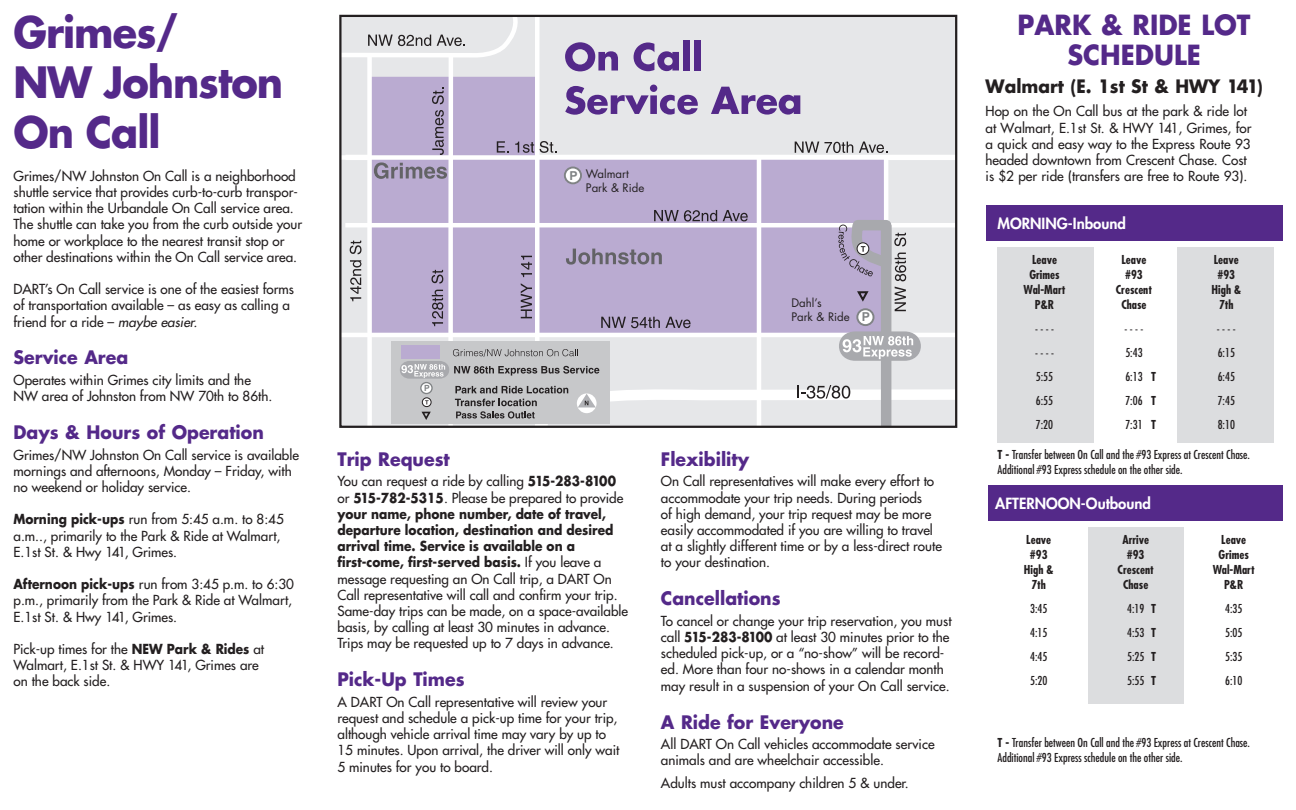
<style>
.page{position:relative;width:1296px;height:810px;background:#fff}
.page>*{position:absolute;margin:0;border:0;box-sizing:border-box;transform-origin:0 0}
.t1{font:700 42px/50.4px "Futura";letter-spacing:-.025em;color:#542989;scale:.95 1}
.t2{font:700 27px/30px "Futura";color:#542989;text-align:center;scale:.95 1}
.t3{font:700 18.15px "Futura";color:#542989;scale:.96 1}
.t4{font:700 18px "Futura";color:#231f20;scale:.95 1}
.t5{font:800 15px "Futura";color:#fff}
.t6{font:13.5px/16.2px "Futura";color:#231f20}
.t7{font:700 12.3px "Arial";color:#808385}
.t8{font:condensed 12px/24px "Futura";color:#231f20;text-align:justify}
.t9{font:700 condensed 12px/15px "Futura";color:#231f20;text-align:center}
.t10{font:11.4px/13.8px "Futura";color:#231f20}
.t11{font:700 8.55px "Arial";color:#808385}
.s1{font-style:italic}
.s2{font-weight:700}
</style>
<div class="page">
<div style="left:340px;top:16px;width:616px;height:411px;background:#e6e7e9"></div>
<svg style="left:763px;top:95px;width:121px;height:115px;fill:#baabd1"></svg>
<svg style="left:542px;top:54px;width:221px;height:156px"></svg>
<svg style="left:365px;top:18px;width:177px;height:407px"></svg>
<svg style="left:350px;top:260px;width:11px;height:41px"></svg>
<svg style="left:350px;top:241px;width:12px;height:13px"></svg>
<hr style="left:340px;top:333px;width:616px;height:4px;background:#fff">
<div style="left:340px;top:155px;width:616px;height:5px;background:#fff"></div>
<svg style="left:497px;top:141px;width:12px;height:12px"></svg>
<svg style="left:515px;top:142px;width:19px;height:11px"></svg>
<svg style="left:540px;top:141px;width:17px;height:12px"></svg>
<hr style="left:345px;top:223px;width:611px;height:4px;background:#fff">
<svg style="left:795px;top:142px;width:58px;height:11px"></svg>
<svg style="left:859px;top:142px;width:28px;height:11px"></svg>
<hr style="left:884px;top:157px;width:4px;height:68px;background:#fff">
<svg style="left:374px;top:162px;width:73px;height:17px"></svg>
<svg style="left:342px;top:18px;width:184px;height:42px"></svg>
<svg style="left:432px;top:110px;width:12px;height:45px"></svg>
<svg style="left:432px;top:87px;width:12px;height:17px"></svg>
<svg style="left:565px;top:42px;width:53px;height:29px"></svg>
<svg style="left:634px;top:42px;width:45px;height:29px"></svg>
<div style="left:683px;top:40px;width:7px;height:31px;background:#542989"></div>
<div style="left:694px;top:40px;width:7px;height:31px;background:#542989"></div>
<svg style="left:565px;top:85px;width:133px;height:30px"></svg>
<svg style="left:711px;top:87px;width:89px;height:28px"></svg>
<div style="left:391px;top:341px;width:219px;height:82px;background:#c7c8ca"></div>
<svg style="left:400px;top:210px;width:557px;height:218px"></svg>
<div style="left:857px;top:309px;width:17px;height:16px;background:#fff;border-radius:50%"></div>
<div style="left:856px;top:308px;width:18px;height:18px;border:2px solid #808385;border-radius:50%"></div>
<div style="left:565px;top:167px;width:16px;height:16px;background:#fff;border-radius:50%"></div>
<div style="left:564px;top:167px;width:18px;height:17px;border:2px solid #808385;border-radius:50%"></div>
<div style="left:421px;top:383px;width:11px;height:11px;background:#fff;border-radius:50%"></div>
<div style="left:420px;top:382px;width:13px;height:12px;border:1px solid #808385;border-radius:50%"></div>
<div style="left:986px;top:205px;width:297px;height:36px;background:#542989"></div>
<div style="left:988px;top:485px;width:295px;height:36px;background:#542989"></div>
<div style="left:998px;top:247px;width:96px;height:196px;background:#dcdddf"></div>
<div style="left:1089px;top:527px;width:95px;height:177px;background:#dcdddf"></div>
<div style="left:1177px;top:247px;width:96px;height:196px;background:#dcdddf"></div>
<h1 class="t1" style="left:14px;top:6px;width:285px">Grimes/<br>NW Johnston<br>On Call</h1>
<p class="t6" style="left:14px;top:168px;width:290px">Grimes/NW Johnston On Call is a neighborhood shuttle service that provides curb-to-curb transpor&shy;tation within the Urbandale On Call service area.<br>The shuttle can take you from the curb outside your home or workplace to the nearest transit stop or other destinations within the On Call service area.</p>
<p class="t6" style="left:14px;top:281px;width:282px">DART’s On Call service is one of the easiest forms of transportation available – as easy as calling a friend for a ride – <span class="s1">maybe easier.</span></p>
<h3 class="t3" style="left:14px;top:346px;width:121px">Service Area</h3>
<p class="t6" style="left:14px;top:372px;width:260px">Operates within Grimes city limits and the<br>NW area of Johnston from NW 70th to 86th.</p>
<h3 class="t3" style="left:14px;top:420px;width:262px">Days &amp; Hours of Operation</h3>
<p class="t6" style="left:14px;top:447px;width:287px">Grimes/NW Johnston On Call service is available mornings and afternoons, Monday – Friday, with no weekend or holiday service.</p>
<p class="t6" style="left:14px;top:511px;width:272px"><span class="s2">Morning pick-ups</span> run from 5:45 a.m. to 8:45 a.m.., primarily to the Park &amp; Ride at Walmart,<br>E.1st St. &amp; Hwy 141, Grimes.</p>
<p class="t6" style="left:14px;top:576px;width:282px"><span class="s2">Afternoon pick-ups</span> run from 3:45 p.m. to 6:30 p.m., primarily from the Park &amp; Ride at Walmart,<br>E.1st St. &amp; Hwy 141, Grimes.</p>
<p class="t6" style="left:14px;top:641px;width:252px">Pick-up times for the <span class="s2">NEW Park &amp; Rides</span> at<br>Walmart, E.1st St. &amp; HWY 141, Grimes are on the back side.</p>
<p class="t7" style="left:569px;top:167px;width:10px">P</p>
<p class="t10" style="left:586px;top:167px;width:60px">Walmart<br>Park &amp; Ride</p>
<p class="t11" style="left:424px;top:382px;width:7px">P</p>
<h3 class="t3" style="left:338px;top:447px;width:119px">Trip Request</h3>
<p class="t6" style="left:337px;top:473px;width:292px">You can request a ride by calling <span class="s2">515-283-8100 </span>or <span class="s2">515-782-5315</span>. Please be prepared to provide <span class="s2">your name, phone number, date of travel, departure location, destination and desired arrival time. Service is available on a first-come, first-served basis.</span> If you leave a message requesting an On Call trip, a DART On Call representative will call and confirm your trip.<br>Same-day trips can be made, on a space-available basis, by calling at least 30 minutes in advance.<br>Trips may be requested up to 7 days in advance.</p>
<h3 class="t3" style="left:338px;top:667px;width:134px">Pick-Up Times</h3>
<p class="t6" style="left:338px;top:694px;width:283px">A DART On Call representative will review your request and schedule a pick-up time for your trip, although vehicle arrival time may vary by up to 15 minutes. Upon arrival, the driver will only wait 5 minutes for you to board.</p>
<p class="t10" style="left:791px;top:296px;width:60px">Dahl’s<br>Park &amp; Ride</p>
<p class="t7" style="left:862px;top:309px;width:10px">P</p>
<h3 class="t3" style="left:661px;top:447px;width:93px">Flexibility</h3>
<p class="t6" style="left:661px;top:473px;width:282px">On Call representatives will make every effort to accommodate your trip needs. During periods<br>of high demand, your trip request may be more easily accommodated if you are willing to travel at a slightly different time or by a less-direct route to your destination.</p>
<h3 class="t3" style="left:661px;top:586px;width:126px">Cancellations</h3>
<p class="t6" style="left:661px;top:613px;width:292px">To cancel or change your trip reservation, you must call <span class="s2">515-283-8100</span> at least 30 minutes prior to the scheduled pick-up, or a “no-show” will be record&shy;ed. More than four no-shows in a calendar month may result in a suspension of your On Call service.</p>
<h3 class="t3" style="left:661px;top:710px;width:192px">A Ride for Everyone</h3>
<p class="t6" style="left:661px;top:736px;width:275px">All DART On Call vehicles accommodate service animals and are wheelchair accessible.</p>
<p class="t6" style="left:661px;top:775px;width:249px">Adults must accompany children 5 &amp; under.</p>
<h2 class="t2" style="left:1018px;top:10px;width:247px">PARK &amp; RIDE LOT<br>SCHEDULE</h2>
<h3 class="t4" style="left:986px;top:75px;width:293px">Walmart (E. 1st St &amp; HWY 141)</h3>
<p class="t6" style="left:986px;top:103px;width:267px">Hop on the On Call bus at the park &amp; ride lot at Walmart, E.1st St. &amp; HWY 141, Grimes, for a quick and easy way to the Express Route 93 headed downtown from Crescent Chase. Cost is $2 per ride (transfers are free to Route 93).</p>
<p class="t5" style="left:998px;top:214px;width:130px">MORNING-Inbound</p>
<p class="t9" style="left:1024px;top:252px;width:44px">Leave<br>Grimes<br>Wal-Mart<br>P&amp;R</p>
<p class="t8" style="left:1035px;top:316px;width:20px">- - - -</p>
<p class="t8" style="left:1035px;top:340px;width:20px">- - - - 5:55<br>6:55<br>7:20</p>
<p class="t9" style="left:1116px;top:252px;width:38px">Leave #93<br>Crescent<br>Chase</p>
<p class="t8" style="left:1124px;top:316px;width:20px">- - - - 5:43<br>6:13<br>7:06<br>7:31</p>
<p class="t9" style="left:1151px;top:364px;width:6px;line-height:24px;text-align:justify">T T T</p>
<p class="t9" style="left:1212px;top:252px;width:31px">Leave #93<br>High &amp;<br>7th</p>
<p class="t8" style="left:1217px;top:316px;width:20px">- - - - 6:15<br>6:45<br>7:45<br>8:10</p>
<p class="t8" style="left:998px;top:447px;width:254px;line-height:15px"><span class="s2">T -</span> Transfer between On Call and the #93 Express at Crescent Chase.<br>Additional #93 Express schedule on the other side.</p>
<p class="t5" style="left:995px;top:494px;width:157px">AFTERNOON-Outbound</p>
<p class="t9" style="left:1024px;top:532px;width:31px">Leave #93<br>High &amp;<br>7th</p>
<p class="t8" style="left:1030px;top:596px;width:19px">3:45<br>4:15<br>4:45<br>5:20</p>
<p class="t9" style="left:1118px;top:532px;width:38px">Arrive #93<br>Crescent<br>Chase</p>
<p class="t8" style="left:1127px;top:596px;width:19px">4:19<br>4:53<br>5:25<br>5:55</p>
<p class="t9" style="left:1151px;top:597px;width:6px;line-height:24px;text-align:justify">T T T T</p>
<p class="t9" style="left:1213px;top:532px;width:44px">Leave<br>Grimes<br>Wal-Mart<br>P&amp;R</p>
<p class="t8" style="left:1225px;top:596px;width:19px">4:35<br>5:05<br>5:35<br>6:10</p>
<p class="t8" style="left:998px;top:735px;width:254px;line-height:15px"><span class="s2">T -</span> Transfer between On Call and the #93 Express at Crescent Chase.<br>Additional #93 Express schedule on the other side.</p>
</div>
